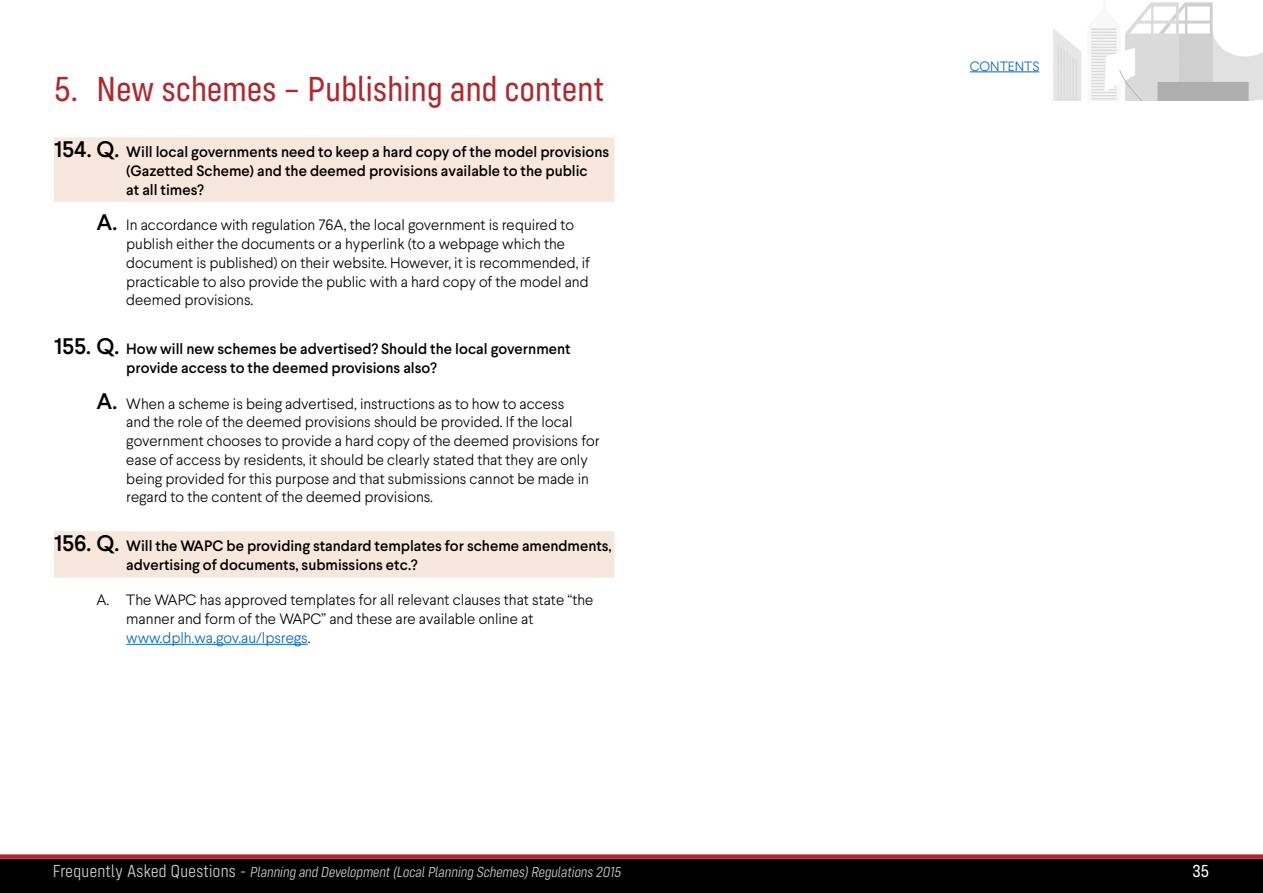
<style>
.page{position:relative;width:1263px;height:893px;background:#fff}
.page>*{position:absolute;margin:0;border:0;box-sizing:border-box;transform-origin:0 0}
.Main_headers{font:36px "Config Condensed";letter-spacing:.01em;color:#af282f}
.t1{font:18px "Config Condensed";color:#fff}
.Answer_tabs{font:300 15px/18.8px "Larsseit";color:#000}
.t2{font:500 15px/18.8px "Larsseit";color:#000}
.t3{font:italic 300 15px "Config Condensed";color:#d1d3d4}
.t4{font:300 13.5px "Larsseit";color:#0563c1}
.s1{font-size:22.5px}
.s2{font-weight:500;font-size:22.5px}
.s3{color:#0563c1}
.s4{font-style:normal;font-size:18px}
</style>
<div class="page">
<div style="left:0;top:859px;width:1263px;height:34px;background:#000"></div>
<img style="left:1053px;top:2px;width:210px;height:99px">
<hr style="left:970px;top:72px;width:69px;height:1px;background:#0563c1">
<div style="left:0;top:854px;width:1263px;height:5px;background:#af282f"></div>
<div style="left:54px;top:137px;width:560px;height:65px;background:#f8e7dd"></div>
<div style="left:54px;top:531px;width:560px;height:47px;background:#f8e7dd"></div>
<hr style="left:126px;top:644px;width:182px;height:1px;background:#0563c1">
<p class="Main_headers" style="left:54px;top:69px;width:552px">5. New schemes – Publishing and content</p>
<p class="t2" style="left:126px;top:143px;width:484px;text-indent:-72px"><span class="s1">154. Q.</span> Will local governments need to keep a hard copy of the model provisions (Gazetted Scheme) and the deemed provisions available to the public<br>at all times?</p>
<p class="Answer_tabs" style="left:126px;top:216px;width:465px;text-indent:-30px"><span class="s2">A.</span> In accordance with regulation 76A, the local government is required to publish either the documents or a hyperlink (to a webpage which the document is published) on their website. However, it is recommended, if practicable to also provide the public with a hard copy of the model and deemed provisions.</p>
<p class="t2" style="left:126px;top:339px;width:446px;text-indent:-72px"><span class="s1">155. Q.</span> How will new schemes be advertised? Should the local government provide access to the deemed provisions also?</p>
<p class="Answer_tabs" style="left:126px;top:394px;width:475px;text-indent:-30px"><span class="s2">A.</span> When a scheme is being advertised, instructions as to how to access<br>and the role of the deemed provisions should be provided. If the local government chooses to provide a hard copy of the deemed provisions for ease of access by residents, it should be clearly stated that they are only being provided for this purpose and that submissions cannot be made in regard to the content of the deemed provisions.</p>
<p class="t2" style="left:126px;top:536px;width:487px;text-indent:-72px"><span class="s1">156. Q.</span> Will the WAPC be providing standard templates for scheme amendments, advertising of documents, submissions etc.?</p>
<p class="Answer_tabs" style="left:126px;top:591px;width:469px;text-indent:-30px">A. The WAPC has approved templates for all relevant clauses that state “the manner and form of the WAPC” and these are available online at <span class="s3">www.dplh.wa.gov.au/lpsregs</span>.</p>
<p class="t4" style="left:970px;top:57px;width:71px">CONTENTS</p>
<p class="t3" style="left:53px;top:864px;width:570px"><span class="s4">Frequently Asked Questions -</span> Planning and Development (Local Planning Schemes) Regulations 2015</p>
<p class="t1" style="left:1192px;top:861px;width:18px">35</p>
</div>
